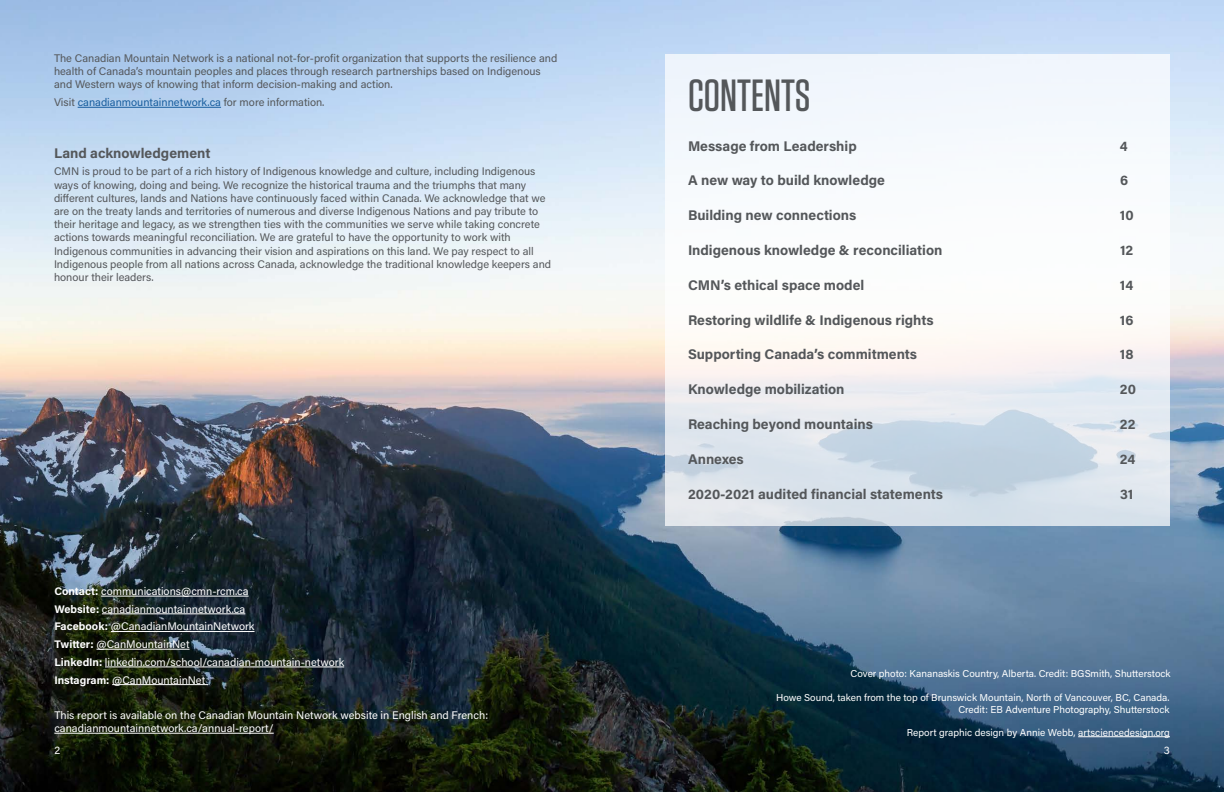
<style>
.page{position:relative;width:1224px;height:792px;background:#fff}
.page>*{position:absolute;margin:0;border:0;box-sizing:border-box;transform-origin:0 0}
.t1{font:500 45px "Tungsten";color:#54575a}
.Bold_acumin_grey_14{font:700 14px "Acumin Pro";color:#54575a}
.t2{font:11px/13.2px "Acumin Pro";color:#54575a}
.t3{font:11px "Acumin Pro";color:#fff}
.t4{font:11px "Acumin Pro";color:#175d9e}
.t5{font:10px/12px "Acumin Pro";color:#fff;text-align:right}
.s1{color:#54575a}
.s2{font-weight:700}
</style>
<div class="page">
<img style="left:0;top:0;width:1224px;height:792px">
<svg style="left:666px;top:54px;width:504px;height:472px;fill:#f4f7fb"></svg>
<hr style="left:78px;top:107px;width:143px;height:1px;background:#175d9e">
<hr style="left:101px;top:596px;width:148px;height:1px;background:#fff">
<hr style="left:102px;top:614px;width:143px;height:1px;background:#fff">
<hr style="left:111px;top:631px;width:144px;height:1px;background:#fff">
<hr style="left:96px;top:649px;width:94px;height:1px;background:#fff">
<hr style="left:105px;top:667px;width:239px;height:1px;background:#fff">
<hr style="left:112px;top:684px;width:96px;height:1px;background:#fff">
<hr style="left:54px;top:733px;width:220px;height:1px;background:#fff">
<hr style="left:1078px;top:736px;width:92px;height:1px;background:#fff">
<p class="t2" style="left:54px;top:51px;width:505px">The Canadian Mountain Network is a national not-for-profit organization that supports the resilience and health of Canada’s mountain peoples and places through research partnerships based on Indigenous and Western ways of knowing that inform decision-making and action.</p>
<p class="t4" style="left:54px;top:95px;width:272px"><span class="s1">Visit</span> canadianmountainnetwork.ca <span class="s1">for more information.</span></p>
<p class="Bold_acumin_grey_14" style="left:54px;top:143px;width:158px">Land acknowledgement</p>
<p class="t2" style="left:54px;top:165px;width:499px">CMN is proud to be part of a rich history of Indigenous knowledge and culture, including Indigenous ways of knowing, doing and being. We recognize the historical trauma and the triumphs that many different cultures, lands and Nations have continuously faced within Canada. We acknowledge that we are on the treaty lands and territories of numerous and diverse Indigenous Nations and pay tribute to their heritage and legacy, as we strengthen ties with the communities we serve while taking concrete actions towards meaningful reconciliation. We are grateful to have the opportunity to work with Indigenous communities in advancing their vision and aspirations on this land. We pay respect to all Indigenous people from all nations across Canada, acknowledge the traditional knowledge keepers and honour their leaders.</p>
<p class="t3" style="left:54px;top:584px;width:196px"><span class="s2">Contact:</span> communications@cmn-rcm.ca</p>
<p class="t3" style="left:54px;top:601px;width:192px"><span class="s2">Website:</span> canadianmountainnetwork.ca</p>
<p class="t3" style="left:54px;top:619px;width:202px"><span class="s2">Facebook:</span> @CanadianMountainNetwork</p>
<p class="t3" style="left:54px;top:637px;width:137px"><span class="s2">Twitter:</span> @CanMountainNet</p>
<p class="t3" style="left:54px;top:654px;width:291px"><span class="s2">LinkedIn:</span> linkedin.com/school/canadian-mountain-network</p>
<p class="t3" style="left:54px;top:672px;width:152px"><span class="s2">Instagram:</span> @CanMountainNet</p>
<p class="t3" style="left:54px;top:707px;width:435px">This report is available on the Canadian Mountain Network website in English and French:</p>
<p class="t3" style="left:54px;top:721px;width:221px">canadianmountainnetwork.ca/annual-report/</p>
<p class="t1" style="left:688px;top:72px;width:124px">CONTENTS</p>
<p class="Bold_acumin_grey_14" style="left:688px;top:136px;width:170px">Message from Leadership</p>
<p class="Bold_acumin_grey_14" style="left:1120px;top:136px;width:9px">4</p>
<p class="Bold_acumin_grey_14" style="left:688px;top:171px;width:198px">A new way to build knowledge</p>
<p class="Bold_acumin_grey_14" style="left:1120px;top:171px;width:10px">6</p>
<p class="Bold_acumin_grey_14" style="left:688px;top:205px;width:170px">Building new connections</p>
<p class="Bold_acumin_grey_14" style="left:1120px;top:205px;width:15px">10</p>
<p class="Bold_acumin_grey_14" style="left:688px;top:240px;width:256px">Indigenous knowledge &amp; reconciliation</p>
<p class="Bold_acumin_grey_14" style="left:1120px;top:240px;width:15px">12</p>
<p class="Bold_acumin_grey_14" style="left:688px;top:275px;width:178px">CMN’s ethical space model</p>
<p class="Bold_acumin_grey_14" style="left:1120px;top:275px;width:15px">14</p>
<p class="Bold_acumin_grey_14" style="left:688px;top:310px;width:247px">Restoring wildlife &amp; Indigenous rights</p>
<p class="Bold_acumin_grey_14" style="left:1120px;top:310px;width:15px">16</p>
<p class="Bold_acumin_grey_14" style="left:688px;top:345px;width:231px">Supporting Canada’s commitments</p>
<p class="Bold_acumin_grey_14" style="left:1120px;top:345px;width:15px">18</p>
<p class="Bold_acumin_grey_14" style="left:688px;top:379px;width:158px">Knowledge mobilization</p>
<p class="Bold_acumin_grey_14" style="left:1120px;top:379px;width:18px">20</p>
<p class="Bold_acumin_grey_14" style="left:688px;top:414px;width:186px">Reaching beyond mountains</p>
<p class="Bold_acumin_grey_14" style="left:1120px;top:414px;width:17px">22</p>
<p class="Bold_acumin_grey_14" style="left:688px;top:449px;width:57px">Annexes</p>
<p class="Bold_acumin_grey_14" style="left:1120px;top:449px;width:17px">24</p>
<p class="Bold_acumin_grey_14" style="left:688px;top:484px;width:257px">2020-2021 audited financial statements</p>
<p class="Bold_acumin_grey_14" style="left:1120px;top:484px;width:15px">31</p>
<p class="t5" style="left:851px;top:667px;width:322px">Cover photo: Kananaskis Country, Alberta. Credit: BGSmith, Shutterstock</p>
<p class="t5" style="left:776px;top:692px;width:395px">Howe Sound, taken from the top of Brunswick Mountain, North of Vancouver, BC, Canada.<br>Credit: EB Adventure Photography, Shutterstock</p>
<p class="t5" style="left:907px;top:726px;width:265px">Report graphic design by Annie Webb, artsciencedesign.org</p>
<p class="t3" style="left:54px;top:743px;width:7px">2</p>
<p class="t3" style="left:1164px;top:743px;width:8px">3</p>
</div>
